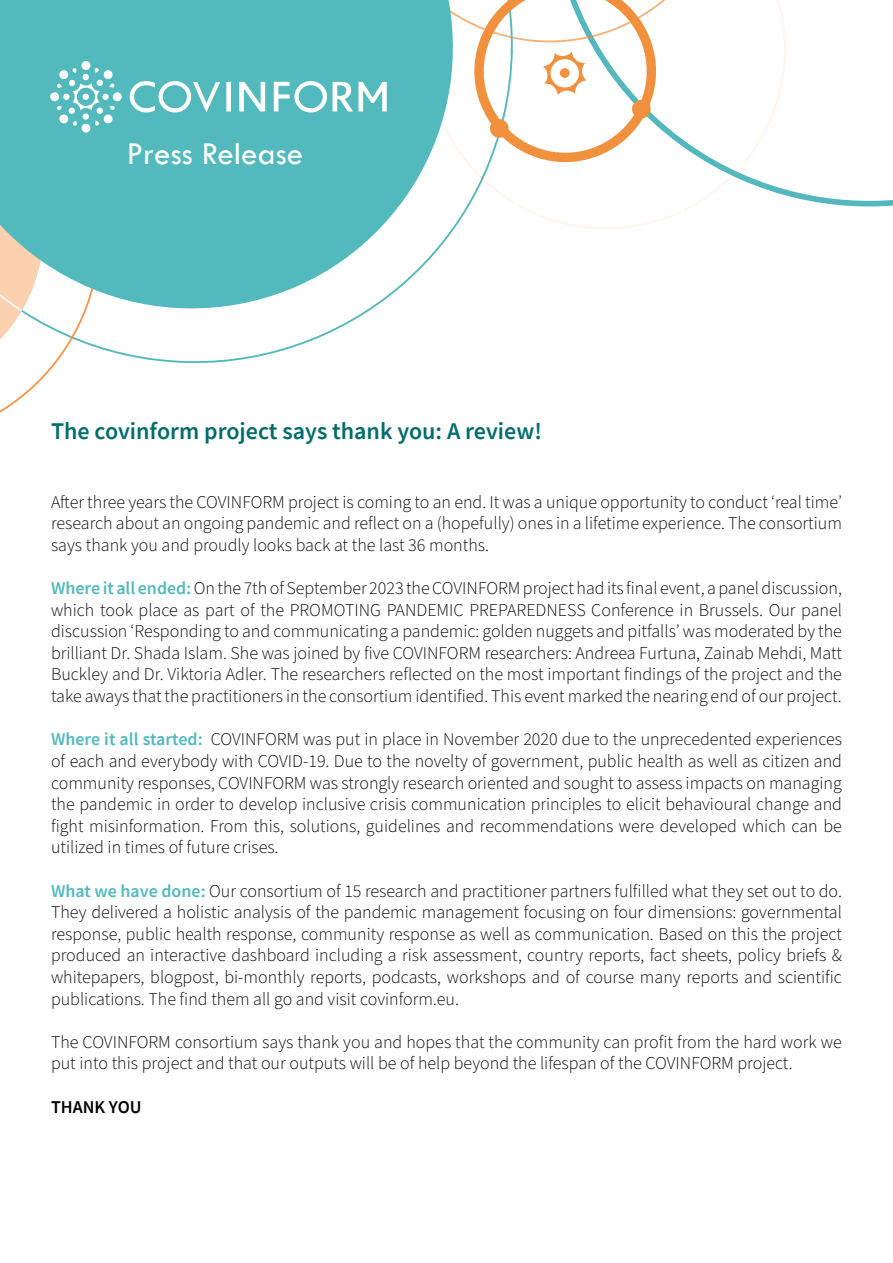
<style>
.page{position:relative;width:893px;height:1263px;background:#fff}
.page>*{position:absolute;margin:0;border:0;box-sizing:border-box;transform-origin:0 0}
.t1{font:33px "Tw Cen";color:#fff}
.t2{font:600 24px "Source Sans Pro";color:#006d6b}
.t3{font:300 18px/21.6px "Source Sans Pro";color:#000;text-align:justify}
.t4{font:600 18px "Source Sans Pro";color:#000}
.s1{font-weight:600;color:#52babd}
</style>
<div class="page">
<svg style="left:794px;top:191px;width:99px;height:16px"></svg>
<svg style="left:488px;top:0;width:306px;height:229px"></svg>
<svg style="left:731px;top:171px;width:6px;height:5px"></svg>
<svg style="left:0;top:0;width:488px;height:344px;fill:#52babd"></svg>
<div style="left:81px;top:61px;width:9px;height:9px;background:#fff;border-radius:50%"></div>
<div style="left:113px;top:92px;width:9px;height:9px;background:#fff;border-radius:50%"></div>
<svg style="left:0;top:68px;width:115px;height:327px"></svg>
<svg style="left:130px;top:81px;width:90px;height:31px"></svg>
<div style="left:226px;top:82px;width:5px;height:29px;background:#fff"></div>
<svg style="left:239px;top:82px;width:26px;height:29px"></svg>
<svg style="left:274px;top:81px;width:53px;height:31px"></svg>
<svg style="left:333px;top:82px;width:20px;height:29px"></svg>
<svg style="left:359px;top:0;width:344px;height:167px"></svg>
<h1 class="t1" style="left:127px;top:134px;width:178px">Press Release</h1>
<h2 class="t2" style="left:51px;top:415px;width:492px">The covinform project says thank you: A review!</h2>
<p class="t3" style="left:51px;top:491px;width:792px">After three years the COVINFORM project is coming to an end. It was a unique opportunity to conduct ‘real time’ research about an ongoing pandemic and reflect on a (hopefully) ones in a lifetime experience. The consortium says thank you and proudly looks back at the last 36 months.</p>
<p class="t3" style="left:51px;top:578px;width:792px"><span class="s1">Where it all ended:</span> On the 7th of September 2023 the COVINFORM project had its final event, a panel discussion, which took place as part of the PROMOTING PANDEMIC PREPAREDNESS Conference in Brussels. Our panel discussion ‘Responding to and communicating a pandemic: golden nuggets and pitfalls’ was moderated by the brilliant Dr. Shada Islam. She was joined by five COVINFORM researchers: Andreea Furtuna, Zainab Mehdi, Matt Buckley and Dr. Viktoria Adler. The researchers reflected on the most important findings of the project and the take aways that the practitioners in the consortium identified. This event marked the nearing end of our project.</p>
<p class="t3" style="left:51px;top:729px;width:792px"><span class="s1">Where it all started:</span> COVINFORM was put in place in November 2020 due to the unprecedented experiences of each and everybody with COVID-19. Due to the novelty of government, public health as well as citizen and community responses, COVINFORM was strongly research oriented and sought to assess impacts on managing the pandemic in order to develop inclusive crisis communication principles to elicit behavioural change and fight misinformation. From this, solutions, guidelines and recommendations were developed which can be utilized in times of future crises.</p>
<p class="t3" style="left:51px;top:880px;width:792px"><span class="s1">What we have done:</span> Our consortium of 15 research and practitioner partners fulfilled what they set out to do.<br>They delivered a holistic analysis of the pandemic management focusing on four dimensions: governmental response, public health response, community response as well as communication. Based on this the project produced an interactive dashboard including a risk assessment, country reports, fact sheets, policy briefs &amp; whitepapers, blogpost, bi-monthly reports, podcasts, workshops and of course many reports and scientific publications. The find them all go and visit covinform.eu.</p>
<p class="t3" style="left:51px;top:1031px;width:792px">The COVINFORM consortium says thank you and hopes that the community can profit from the hard work we put into this project and that our outputs will be of help beyond the lifespan of the COVINFORM project.</p>
<p class="t4" style="left:51px;top:1095px;width:92px">THANK YOU</p>
</div>
